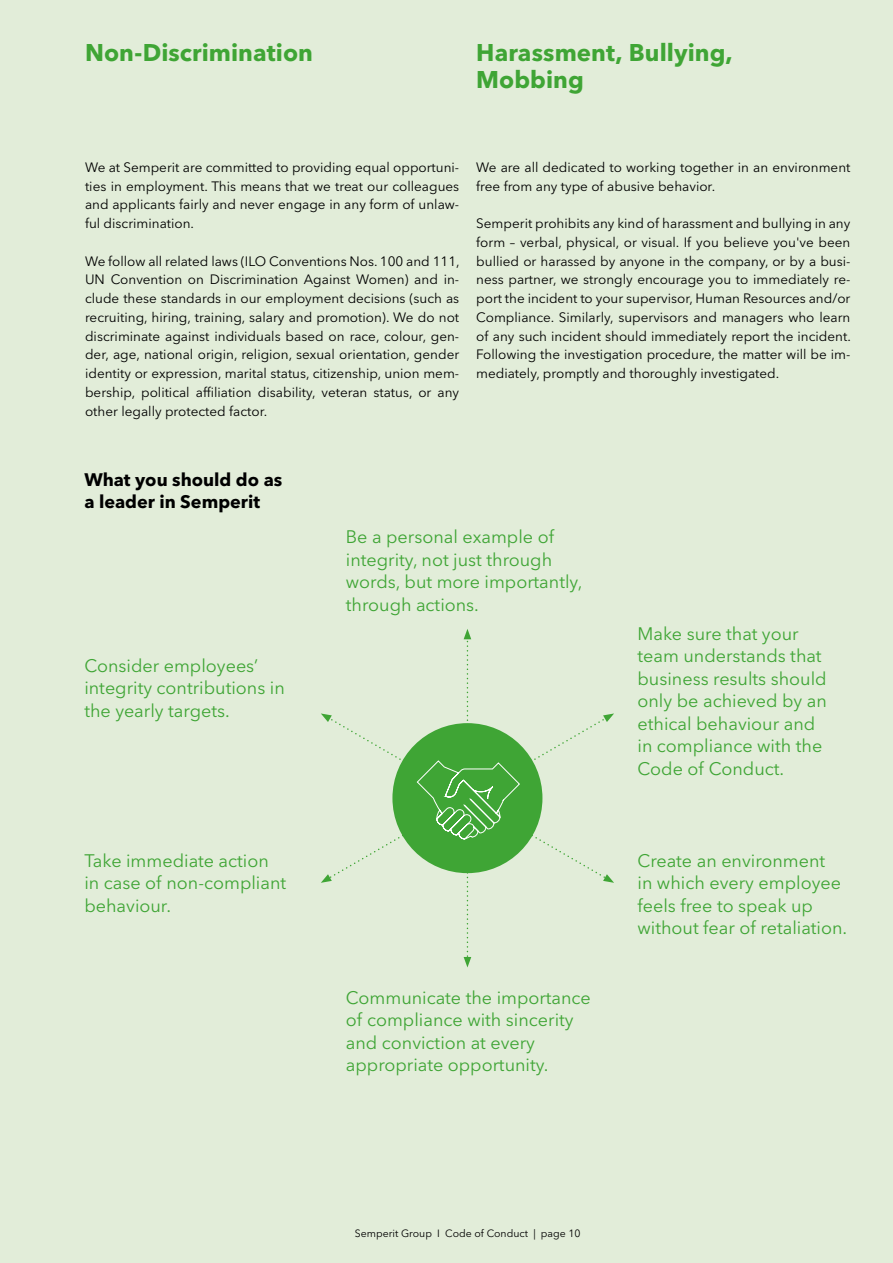
<style>
.page{position:relative;width:893px;height:1263px;background:#e2edd9}
.page>*{position:absolute;margin:0;border:0;box-sizing:border-box;transform-origin:0 0}
.t1{font:700 24px/27px "Avenir Next LT Pro";letter-spacing:.005em;color:#3fa535}
.t2{font:18px/22.5px "Avenir Next LT Pro";color:#3fa535}
.t3{font:700 18px/22.5px "Avenir Next LT Pro";color:#000}
.t4{font:13.5px/18.8px "Avenir Next LT Pro";color:#000;text-align:justify}
.t5{font:10.5px "Avenir Next LT Pro";color:#000}
</style>
<div class="page">
<svg style="left:321px;top:629px;width:293px;height:338px"></svg>
<h1 class="t1" style="left:85px;top:39px;width:229px">Non-Discrimination</h1>
<h1 class="t1" style="left:476px;top:39px;width:258px">Harassment, Bullying,<br>Mobbing</h1>
<p class="t4" style="left:85px;top:158px;width:376px">We at Semperit are committed to providing equal opportuni&shy;ties in employment. This means that we treat our colleagues and applicants fairly and never engage in any form of unlaw&shy;ful discrimination.</p>
<p class="t4" style="left:85px;top:251px;width:376px">We follow all related laws (ILO Conventions Nos. 100 and 111, UN Convention on Discrimination Against Women) and in&shy;clude these standards in our employment decisions (such as recruiting, hiring, training, salary and promotion). We do not discriminate against individuals based on race, colour, gen&shy;der, age, national origin, religion, sexual orientation, gender identity or expression, marital status, citizenship, union mem&shy;bership, political affiliation disability, veteran status, or any other legally protected factor.</p>
<p class="t4" style="left:476px;top:158px;width:376px">We are all dedicated to working together in an environment free from any type of abusive behavior.</p>
<p class="t4" style="left:476px;top:214px;width:376px">Semperit prohibits any kind of harassment and bullying in any form – verbal, physical, or visual. If you believe you've been bullied or harassed by anyone in the company, or by a busi&shy;ness partner, we strongly encourage you to immediately re&shy;port the incident to your supervisor, Human Resources and/or Compliance. Similarly, supervisors and managers who learn of any such incident should immediately report the incident.<br>Following the investigation procedure, the matter will be im&shy;mediately, promptly and thoroughly investigated.</p>
<h2 class="t3" style="left:84px;top:468px;width:200px">What you should do as a leader in Semperit</h2>
<h2 class="t2" style="left:84px;top:654px;width:202px">Consider employees’ integrity contributions in the yearly targets.</h2>
<h2 class="t2" style="left:84px;top:849px;width:203px">Take immediate action in case of non-compliant behaviour.</h2>
<h2 class="t2" style="left:346px;top:525px;width:238px">Be a personal example of integrity, not just through words, but more importantly, through actions.</h2>
<h2 class="t2" style="left:346px;top:986px;width:247px">Communicate the importance of compliance with sincerity and conviction at every appropriate opportunity.</h2>
<h2 class="t2" style="left:637px;top:622px;width:191px">Make sure that your team understands that business results should only be achieved by an ethical behaviour and in compliance with the<br>Code of Conduct.</h2>
<h2 class="t2" style="left:637px;top:849px;width:211px">Create an environment<br>in which every employee feels free to speak up without fear of retaliation.</h2>
<p class="t5" style="left:355px;top:1227px;width:227px">Semperit Group I Code of Conduct | page 10</p>
</div>
